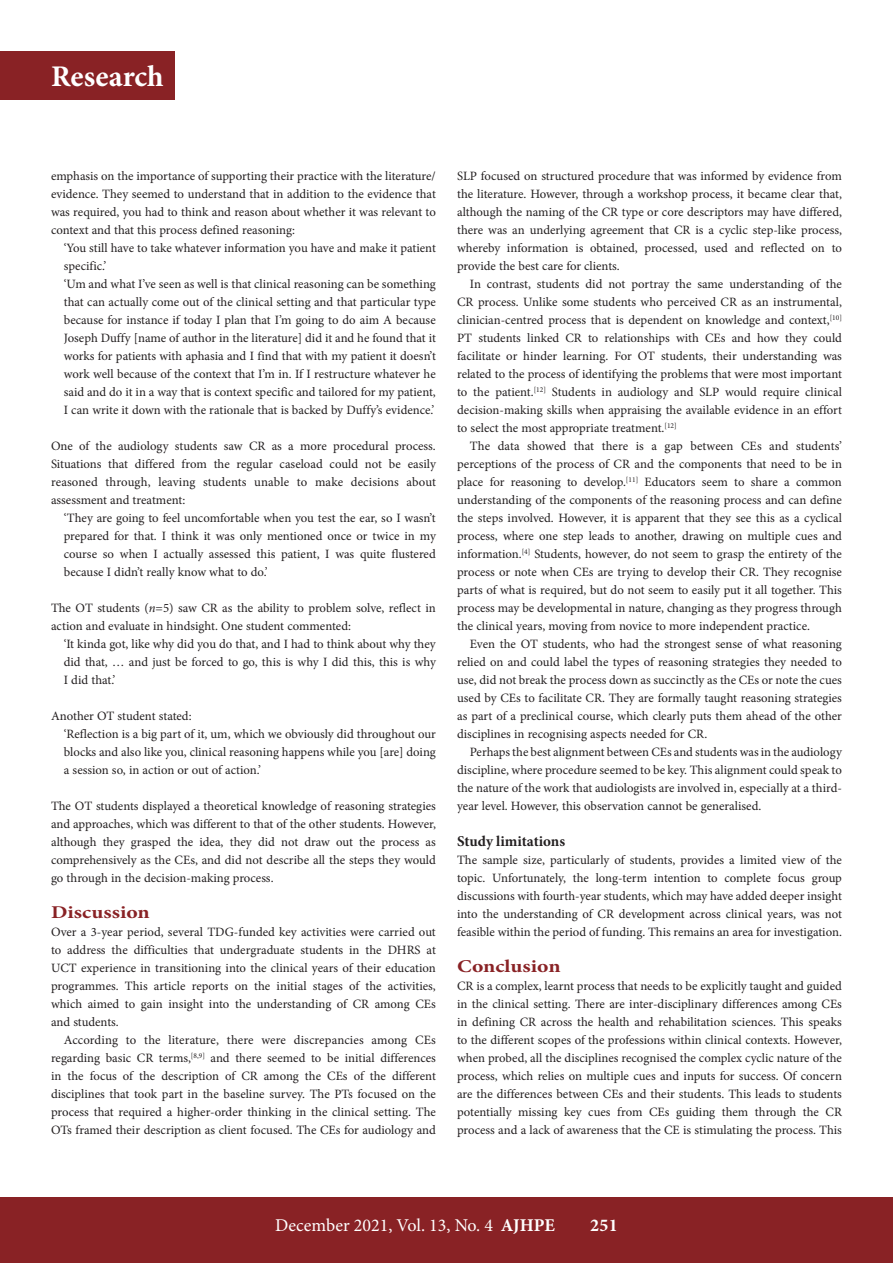
<style>
.page{position:relative;width:893px;height:1263px;background:#fff}
.page>*{position:absolute;margin:0;border:0;box-sizing:border-box;transform-origin:0 0}
.t1{font:700 30px "Minion Pro";color:#fff}
.t2{font:18px "Minion Pro";color:#fff}
.B_HEAD{font:700 18px "Minion Pro";color:#892225;scale:1.2 1}
.t3{font:700 18px "Minion Pro";color:#fff}
.C_HEAD{font:700 15px "Minion Pro";color:#231f20}
.BODY_TEXT_INDENT{font:12.75px/18px "Minion Pro";color:#231f20;text-align:justify}
.BODY_TEXT_1ST_PARAGR{font:12.75px/18px "Minion Pro";color:#231f20;text-align:justify}
.s1{font-style:italic}
.s2{font-weight:700}
</style>
<div class="page">
<div style="left:0;top:1197px;width:893px;height:66px;background:#892225"></div>
<div style="left:0;top:51px;width:174px;height:49px;background:#892225"></div>
<h1 class="t1" style="left:51px;top:56px;width:114px">Research</h1>
<p class="BODY_TEXT_1ST_PARAGR" style="left:51px;top:167px;width:386px">emphasis on the importance of supporting their practice with the literature/ evidence. They seemed to understand that in addition to the evidence that was required, you had to think and reason about whether it was relevant to context and that this process defined reasoning:</p>
<p class="BODY_TEXT_INDENT" style="left:64px;top:239px;width:374px">‘You still have to take whatever information you have and make it patient specific.’</p>
<p class="BODY_TEXT_INDENT" style="left:64px;top:275px;width:374px">‘Um and what I’ve seen as well is that clinical reasoning can be something that can actually come out of the clinical setting and that particular type because for instance if today I plan that I’m going to do aim A because Joseph Duffy [name of author in the literature] did it and he found that it works for patients with aphasia and I find that with my patient it doesn’t work well because of the context that I’m in. If I restructure whatever he said and do it in a way that is context specific and tailored for my patient, I can write it down with the rationale that is backed by Duffy’s evidence.’</p>
<p class="BODY_TEXT_1ST_PARAGR" style="left:51px;top:437px;width:386px">One of the audiology students saw CR as a more procedural process.<br>Situations that differed from the regular caseload could not be easily reasoned through, leaving students unable to make decisions about assessment and treatment:</p>
<p class="BODY_TEXT_INDENT" style="left:64px;top:509px;width:374px">‘They are going to feel uncomfortable when you test the ear, so I wasn’t prepared for that. I think it was only mentioned once or twice in my course so when I actually assessed this patient, I was quite flustered because I didn’t really know what to do.’</p>
<p class="BODY_TEXT_1ST_PARAGR" style="left:51px;top:599px;width:386px">The OT students (<span class="s1">n</span>=5) saw CR as the ability to problem solve, reflect in action and evaluate in hindsight. One student commented:</p>
<p class="BODY_TEXT_INDENT" style="left:64px;top:635px;width:374px">‘It kinda got, like why did you do that, and I had to think about why they did that, … and just be forced to go, this is why I did this, this is why I did that.’</p>
<p class="BODY_TEXT_1ST_PARAGR" style="left:51px;top:707px;width:142px">Another OT student stated:</p>
<p class="BODY_TEXT_INDENT" style="left:64px;top:725px;width:374px">‘Reflection is a big part of it, um, which we obviously did throughout our blocks and also like you, clinical reasoning happens while you [are] doing a session so, in action or out of action.’</p>
<p class="BODY_TEXT_1ST_PARAGR" style="left:51px;top:797px;width:386px">The OT students displayed a theoretical knowledge of reasoning strategies and approaches, which was different to that of the other students. However, although they grasped the idea, they did not draw out the process as comprehensively as the CEs, and did not describe all the steps they would go through in the decision-making process.</p>
<h2 class="B_HEAD" style="left:51px;top:900px;width:84px">Discussion</h2>
<p class="BODY_TEXT_1ST_PARAGR" style="left:51px;top:923px;width:386px">Over a 3-year period, several TDG-funded key activities were carried out to address the difficulties that undergraduate students in the DHRS at UCT experience in transitioning into the clinical years of their education programmes. This article reports on the initial stages of the activities, which aimed to gain insight into the understanding of CR among CEs and students.</p>
<p class="BODY_TEXT_INDENT" style="left:51px;top:1031px;width:386px;text-indent:13px">According to the literature, there were discrepancies among CEs regarding basic CR terms,<sup>[8,9]</sup> and there seemed to be initial differences in the focus of the description of CR among the CEs of the different disciplines that took part in the baseline survey. The PTs focused on the process that required a higher-order thinking in the clinical setting. The OTs framed their description as client focused. The CEs for audiology and</p>
<p class="BODY_TEXT_INDENT" style="left:457px;top:167px;width:386px">SLP focused on structured procedure that was informed by evidence from the literature. However, through a workshop process, it became clear that, although the naming of the CR type or core descriptors may have differed, there was an underlying agreement that CR is a cyclic step-like process, whereby information is obtained, processed, used and reflected on to provide the best care for clients.</p>
<p class="BODY_TEXT_INDENT" style="left:457px;top:275px;width:386px;text-indent:13px">In contrast, students did not portray the same understanding of the CR process. Unlike some students who perceived CR as an instrumental, clinician-centred process that is dependent on knowledge and context,<sup>[10] </sup>PT students linked CR to relationships with CEs and how they could facilitate or hinder learning. For OT students, their understanding was related to the process of identifying the problems that were most important to the patient.<sup>[12]</sup> Students in audiology and SLP would require clinical decision-making skills when appraising the available evidence in an effort to select the most appropriate treatment.<sup>[12]</sup></p>
<p class="BODY_TEXT_INDENT" style="left:457px;top:437px;width:386px;text-indent:13px">The data showed that there is a gap between CEs and students’ perceptions of the process of CR and the components that need to be in place for reasoning to develop.<sup>[11]</sup> Educators seem to share a common understanding of the components of the reasoning process and can define the steps involved. However, it is apparent that they see this as a cyclical process, where one step leads to another, drawing on multiple cues and information.<sup>[4]</sup> Students, however, do not seem to grasp the entirety of the process or note when CEs are trying to develop their CR. They recognise parts of what is required, but do not seem to easily put it all together. This process may be developmental in nature, changing as they progress through the clinical years, moving from novice to more independent practice.</p>
<p class="BODY_TEXT_INDENT" style="left:457px;top:635px;width:386px;text-indent:13px">Even the OT students, who had the strongest sense of what reasoning relied on and could label the types of reasoning strategies they needed to use, did not break the process down as succinctly as the CEs or note the cues used by CEs to facilitate CR. They are formally taught reasoning strategies as part of a preclinical course, which clearly puts them ahead of the other disciplines in recognising aspects needed for CR.</p>
<p class="BODY_TEXT_INDENT" style="left:457px;top:743px;width:386px;text-indent:13px">Perhaps the best alignment between CEs and students was in the audiology discipline, where procedure seemed to be key. This alignment could speak to the nature of the work that audiologists are involved in, especially at a third&shy;year level. However, this observation cannot be generalised.</p>
<h3 class="C_HEAD" style="left:457px;top:831px;width:110px">Study limitations</h3>
<p class="BODY_TEXT_1ST_PARAGR" style="left:457px;top:851px;width:386px">The sample size, particularly of students, provides a limited view of the topic. Unfortunately, the long-term intention to complete focus group discussions with fourth-year students, which may have added deeper insight into the understanding of CR development across clinical years, was not feasible within the period of funding. This remains an area for investigation.</p>
<h2 class="B_HEAD" style="left:457px;top:954px;width:88px">Conclusion</h2>
<p class="BODY_TEXT_1ST_PARAGR" style="left:457px;top:977px;width:386px">CR is a complex, learnt process that needs to be explicitly taught and guided in the clinical setting. There are inter-disciplinary differences among CEs in defining CR across the health and rehabilitation sciences. This speaks to the different scopes of the professions within clinical contexts. However, when probed, all the disciplines recognised the complex cyclic nature of the process, which relies on multiple cues and inputs for success. Of concern are the differences between CEs and their students. This leads to students potentially missing key cues from CEs guiding them through the CR process and a lack of awareness that the CE is stimulating the process. This</p>
<h2 class="t2" style="left:275px;top:1213px;width:281px">December 2021, Vol. 13, No. 4 <span class="s2">AJHPE</span></h2>
<h2 class="t3" style="left:590px;top:1213px;width:29px">251</h2>
</div>
